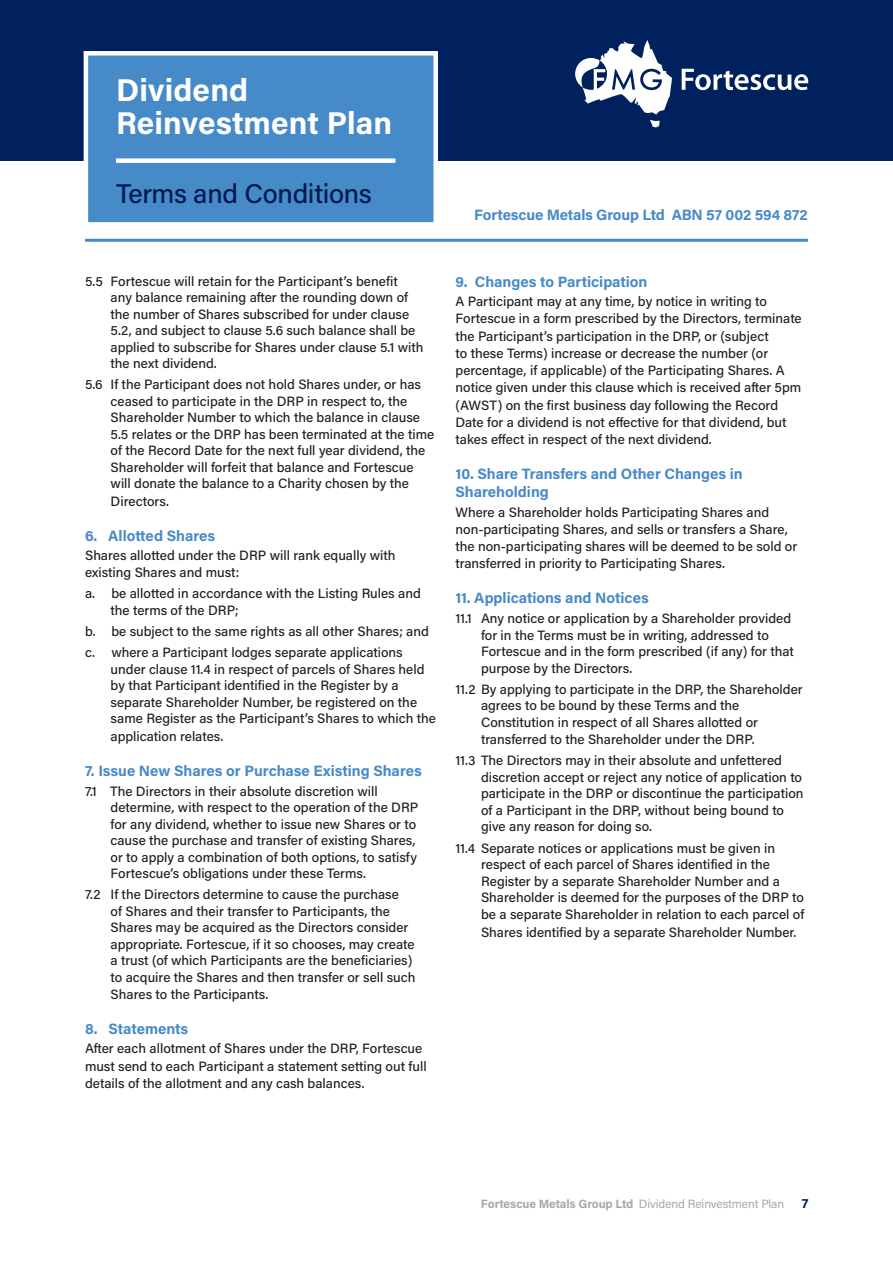
<style>
.page{position:relative;width:893px;height:1263px;background:#fff}
.page>*{position:absolute;margin:0;border:0;box-sizing:border-box;transform-origin:0 0}
.t1{font:700 31.5px/33.2px "Acumin Pro";letter-spacing:.005em;color:#fff}
.t2{font:500 27px "Acumin Pro";letter-spacing:-.01em;color:#001b50}
.Body_Sub{font:700 15px/18px "Acumin Pro";letter-spacing:-.005em;color:#478ac8}
.Bullet_points_number{font:500 13.5px/16.5px "Acumin Pro";color:#231f20}
.body_copy{font:500 13.5px/17.2px "Acumin Pro";color:#231f20}
.t3{font:700 13.5px "Acumin Pro";color:#00215d}
.t4{font:12px "Acumin Pro";letter-spacing:-.01em;color:#a3aaac}
.s1{font-weight:700}
</style>
<div class="page">
<div style="left:0;top:0;width:893px;height:161px;background:#00215d"></div>
<svg style="left:650px;top:120px;width:10px;height:8px"></svg>
<svg style="left:575px;top:40px;width:97px;height:74px"></svg>
<svg style="left:682px;top:69px;width:126px;height:21px"></svg>
<div style="left:87px;top:53px;width:349px;height:173px;background:#478ac8"></div>
<hr style="left:85px;top:239px;width:723px;height:3px;background:#478ac8">
<div style="left:116px;top:158px;width:279px;height:5px;background:#fff"></div>
<div style="left:84px;top:51px;width:354px;height:176px;border:4px solid #fff"></div>
<p class="t1" style="left:116px;top:72px;width:278px">Dividend<br>Reinvestment Plan</p>
<p class="t2" style="left:116px;top:174px;width:257px">Terms and Conditions</p>
<p class="Body_Sub" style="left:474px;top:205px;width:335px">Fortescue Metals Group Ltd ABN 57 002 594 872</p>
<p class="Bullet_points_number" style="left:111px;top:272px;width:315px;text-indent:-26px">5.5 Fortescue will retain for the Participant’s benefit<br>any balance remaining after the rounding down of the number of Shares subscribed for under clause 5.2, and subject to clause 5.6 such balance shall be applied to subscribe for Shares under clause 5.1 with the next dividend.</p>
<p class="Bullet_points_number" style="left:111px;top:376px;width:325px;text-indent:-26px">5.6 If the Participant does not hold Shares under, or has ceased to participate in the DRP in respect to, the Shareholder Number to which the balance in clause 5.5 relates or the DRP has been terminated at the time of the Record Date for the next full year dividend, the Shareholder will forfeit that balance and Fortescue will donate the balance to a Charity chosen by the Directors.</p>
<p class="Body_Sub" style="left:85px;top:526px;width:132px">6. Allotted Shares</p>
<p class="body_copy" style="left:85px;top:546px;width:312px">Shares allotted under the DRP will rank equally with existing Shares and must:</p>
<p class="Bullet_points_number" style="left:111px;top:585px;width:312px;text-indent:-26px">a. be allotted in accordance with the Listing Rules and the terms of the DRP;</p>
<p class="Bullet_points_number" style="left:85px;top:623px;width:345px">b. be subject to the same rights as all other Shares; and</p>
<p class="Bullet_points_number" style="left:111px;top:644px;width:327px;text-indent:-26px">c. where a Participant lodges separate applications under clause 11.4 in respect of parcels of Shares held by that Participant identified in the Register by a separate Shareholder Number, be registered on the same Register as the Participant’s Shares to which the application relates.</p>
<p class="Body_Sub" style="left:85px;top:761px;width:338px">7. Issue New Shares or Purchase Existing Shares</p>
<p class="Bullet_points_number" style="left:111px;top:782px;width:309px;text-indent:-26px">7.1 The Directors in their absolute discretion will determine, with respect to the operation of the DRP for any dividend, whether to issue new Shares or to cause the purchase and transfer of existing Shares, or to apply a combination of both options, to satisfy Fortescue’s obligations under these Terms.</p>
<p class="Bullet_points_number" style="left:111px;top:886px;width:306px;text-indent:-26px">7.2 If the Directors determine to cause the purchase<br>of Shares and their transfer to Participants, the Shares may be acquired as the Directors consider appropriate. Fortescue, if it so chooses, may create a trust (of which Participants are the beneficiaries) to acquire the Shares and then transfer or sell such Shares to the Participants.</p>
<p class="Body_Sub" style="left:85px;top:1019px;width:105px">8. Statements</p>
<p class="body_copy" style="left:85px;top:1039px;width:343px">After each allotment of Shares under the DRP, Fortescue must send to each Participant a statement setting out full details of the allotment and any cash balances.</p>
<p class="Body_Sub" style="left:455px;top:272px;width:193px">9. Changes to Participation</p>
<p class="body_copy" style="left:455px;top:292px;width:348px">A Participant may at any time, by notice in writing to Fortescue in a form prescribed by the Directors, terminate the Participant’s participation in the DRP, or (subject<br>to these Terms) increase or decrease the number (or percentage, if applicable) of the Participating Shares. A notice given under this clause which is received after 5pm (AWST) on the first business day following the Record Date for a dividend is not effective for that dividend, but takes effect in respect of the next dividend.</p>
<p class="Body_Sub" style="left:455px;top:464px;width:289px">10. Share Transfers and Other Changes in<br>Shareholding</p>
<p class="body_copy" style="left:455px;top:503px;width:343px">Where a Shareholder holds Participating Shares and non-participating Shares, and sells or transfers a Share, the non-participating shares will be deemed to be sold or transferred in priority to Participating Shares.</p>
<p class="Body_Sub" style="left:455px;top:588px;width:195px">11. Applications and Notices</p>
<p class="Bullet_points_number" style="left:481px;top:610px;width:314px;text-indent:-26px">11.1 Any notice or application by a Shareholder provided for in the Terms must be in writing, addressed to Fortescue and in the form prescribed (if any) for that purpose by the Directors.</p>
<p class="Bullet_points_number" style="left:481px;top:680px;width:323px;text-indent:-26px">11.2 By applying to participate in the DRP, the Shareholder agrees to be bound by these Terms and the Constitution in respect of all Shares allotted or transferred to the Shareholder under the DRP.</p>
<p class="Bullet_points_number" style="left:481px;top:752px;width:324px;text-indent:-26px">11.3 The Directors may in their absolute and unfettered discretion accept or reject any notice of application to participate in the DRP or discontinue the participation of a Participant in the DRP, without being bound to give any reason for doing so.</p>
<p class="Bullet_points_number" style="left:481px;top:839px;width:325px;text-indent:-26px">11.4 Separate notices or applications must be given in respect of each parcel of Shares identified in the Register by a separate Shareholder Number and a Shareholder is deemed for the purposes of the DRP to be a separate Shareholder in relation to each parcel of Shares identified by a separate Shareholder Number.</p>
<p class="t4" style="left:481px;top:1195px;width:305px"><span class="s1">Fortescue Metals Group Ltd</span> Dividend Reinvestment Plan</p>
<p class="t3" style="left:802px;top:1193px;width:8px">7</p>
</div>
